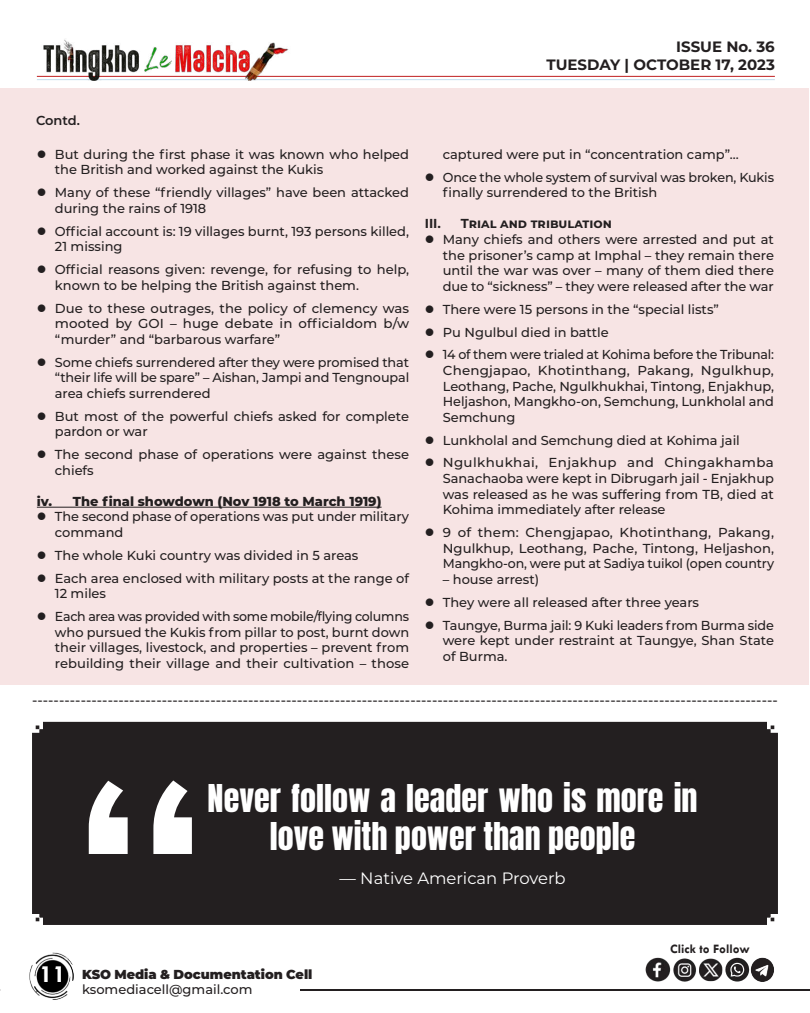
<style>
.page{position:relative;width:810px;height:1013px;background:#fff}
.page>*{position:absolute;margin:0;border:0;box-sizing:border-box;transform-origin:0 0}
.t1{font:700 257.7px "Tw Cen";color:#fff;scale:1.05 1}
.t2{font:32px/38.4px "Anton";color:#fff;text-align:center}
.t3{font:700 25px "Tw Cen";color:#fff}
.t4{font:100 16.4px "Montserrat";color:#fff}
.t5{font:700 15px/18px "Montserrat";color:#231f20;text-align:right}
.t6{font:500 14px "Montserrat";color:#231f20}
.t7{font:500 13px/15.6px "Montserrat";color:#231f20}
.t8{font:500 13px/22.8px "Montserrat";letter-spacing:.02em;color:#231f20}
.t9{font:500 13px/22.8px "Montserrat";letter-spacing:-.02em;color:#231f20}
.t10{font:800 13px "Montserrat";color:#231f20}
.t11{font:900 13px "Montserrat";letter-spacing:-.005em;color:#231f20}
.t12{font:700 13px "Montserrat";color:#231f20}
.t13{font:700 13px "Tw Cen";color:#231f20}
.t14{font:600 13px "Montserrat";letter-spacing:-.01em;color:#231f20}
</style>
<div class="page">
<hr style="left:301px;top:989px;width:509px;height:1px;background:#231f20">
<img style="left:29px;top:952px;width:45px;height:47px">
<hr style="left:37px;top:76px;width:738px;height:1px;background:#bf1f21">
<hr style="left:37px;top:79px;width:738px;height:1px;background:#c5dded">
<img style="left:37px;top:39px;width:253px;height:41px">
<img style="left:645px;top:957px;width:129px;height:25px">
<div style="left:0;top:88px;width:809px;height:596px;background:#f7e4e4"></div>
<hr style="left:37px;top:507px;width:345px;height:1px;background:#231f20">
<div style="left:32px;top:721px;width:746px;height:203px;background:#231f20"></div>
<p class="t5" style="left:547px;top:36px;width:230px">ISSUE No. 36<br>TUESDAY | OCTOBER 17, 2023</p>
<p class="t14" style="left:36px;top:112px;width:45px">Contd.</p>
<p class="t7" style="left:55px;top:146px;width:356px">But during the first phase it was known who helped the British and worked against the Kukis</p>
<p class="t7" style="left:55px;top:184px;width:356px">Many of these “friendly villages” have been attacked during the rains of 1918</p>
<p class="t7" style="left:55px;top:223px;width:356px">Official account is: 19 villages burnt, 193 persons killed,<br>21 missing</p>
<p class="t7" style="left:55px;top:261px;width:356px">Official reasons given: revenge, for refusing to help, known to be helping the British against them.</p>
<p class="t7" style="left:55px;top:299px;width:356px;text-align:justify">Due to these outrages, the policy of clemency was mooted by GOI – huge debate in officialdom b/w “murder” and “barbarous warfare”</p>
<p class="t7" style="left:55px;top:353px;width:356px;text-align:justify">Some chiefs surrendered after they were promised that “their life will be spare” – Aishan, Jampi and Tengnoupal area chiefs surrendered</p>
<p class="t7" style="left:55px;top:407px;width:356px">But most of the powerful chiefs asked for complete pardon or war</p>
<p class="t7" style="left:55px;top:446px;width:356px">The second phase of operations were against these chiefs</p>
<p class="t10" style="left:37px;top:491px;width:346px">iv. The final showdown (Nov 1918 to March 1919)</p>
<p class="t7" style="left:55px;top:508px;width:356px">The second phase of operations was put under military command</p>
<p class="t7" style="left:55px;top:543px;width:356px;line-height:22.8px">The whole Kuki country was divided in 5 areas<br>Each area enclosed with military posts at the range of</p>
<p class="t9" style="left:55px;top:581px;width:356px">12 miles<br>Each area was provided with some mobile/flying columns</p>
<p class="t7" style="left:55px;top:623px;width:356px;text-align:justify">who pursued the Kukis from pillar to post, burnt down their villages, livestock, and properties – prevent from rebuilding their village and their cultivation – those</p>
<p class="t7" style="left:443px;top:142px;width:333px;line-height:22.8px">captured were put in “concentration camp”…<br>Once the whole system of survival was broken, Kukis</p>
<p class="t7" style="left:443px;top:184px;width:216px">finally surrendered to the British</p>
<p class="t12" style="left:425px;top:214px;width:18px">III.</p>
<p class="t12" style="left:461px;top:214px;width:153px">Trial and tribulation</p>
<p class="t7" style="left:443px;top:231px;width:333px;text-align:justify">Many chiefs and others were arrested and put at the prisoner’s camp at Imphal – they remain there until the war was over – many of them died there due to “sickness” – they were released after the war</p>
<p class="t7" style="left:443px;top:297px;width:333px;line-height:22.8px">There were 15 persons in the “special lists”<br>Pu Ngulbul died in battle<br>14 of them were trialed at Kohima before the Tribunal:</p>
<p class="t7" style="left:443px;top:362px;width:333px;text-align:justify">Chengjapao, Khotinthang, Pakang, Ngulkhup, Leothang, Pache, Ngulkhukhai, Tintong, Enjakhup, Heljashon, Mangkho-on, Semchung, Lunkholal and Semchung</p>
<p class="t8" style="left:443px;top:428px;width:333px">Lunkholal and Semchung died at Kohima jail<br>Ngulkhukhai, Enjakhup and Chingakhamba</p>
<p class="t7" style="left:443px;top:470px;width:333px;text-align:justify">Sanachaoba were kept in Dibrugarh jail - Enjakhup was released as he was suffering from TB, died at Kohima immediately after release</p>
<p class="t7" style="left:443px;top:524px;width:333px;text-align:justify">9 of them: Chengjapao, Khotinthang, Pakang, Ngulkhup, Leothang, Pache, Tintong, Heljashon, Mangkho-on, were put at Sadiya tuikol (open country</p>
<p class="t7" style="left:443px;top:567px;width:333px;line-height:22.8px">– house arrest)<br>They were all released after three years<br>Taungye, Burma jail: 9 Kuki leaders from Burma side</p>
<p class="t7" style="left:443px;top:632px;width:333px">were kept under restraint at Taungye, Shan State of Burma.</p>
<p class="t6" style="left:32px;top:689px;width:747px">------------------------------------------------------------------------------------------------------------------------------------------</p>
<h1 class="t1" style="left:74px;top:710px;width:125px">“</h1>
<h2 class="t2" style="left:208px;top:781px;width:491px">Never follow a leader who is more in love with power than people</h2>
<p class="t4" style="left:340px;top:867px;width:228px">— Native American Proverb</p>
<h3 class="t3" style="left:40px;top:958px;width:28px">11</h3>
<p class="t11" style="left:82px;top:964px;width:232px">KSO Media &amp; Documentation Cell</p>
<p class="t7" style="left:82px;top:981px;width:172px">ksomediacell@gmail.com</p>
<p class="t13" style="left:670px;top:941px;width:81px">Click to Follow</p>
</div>
